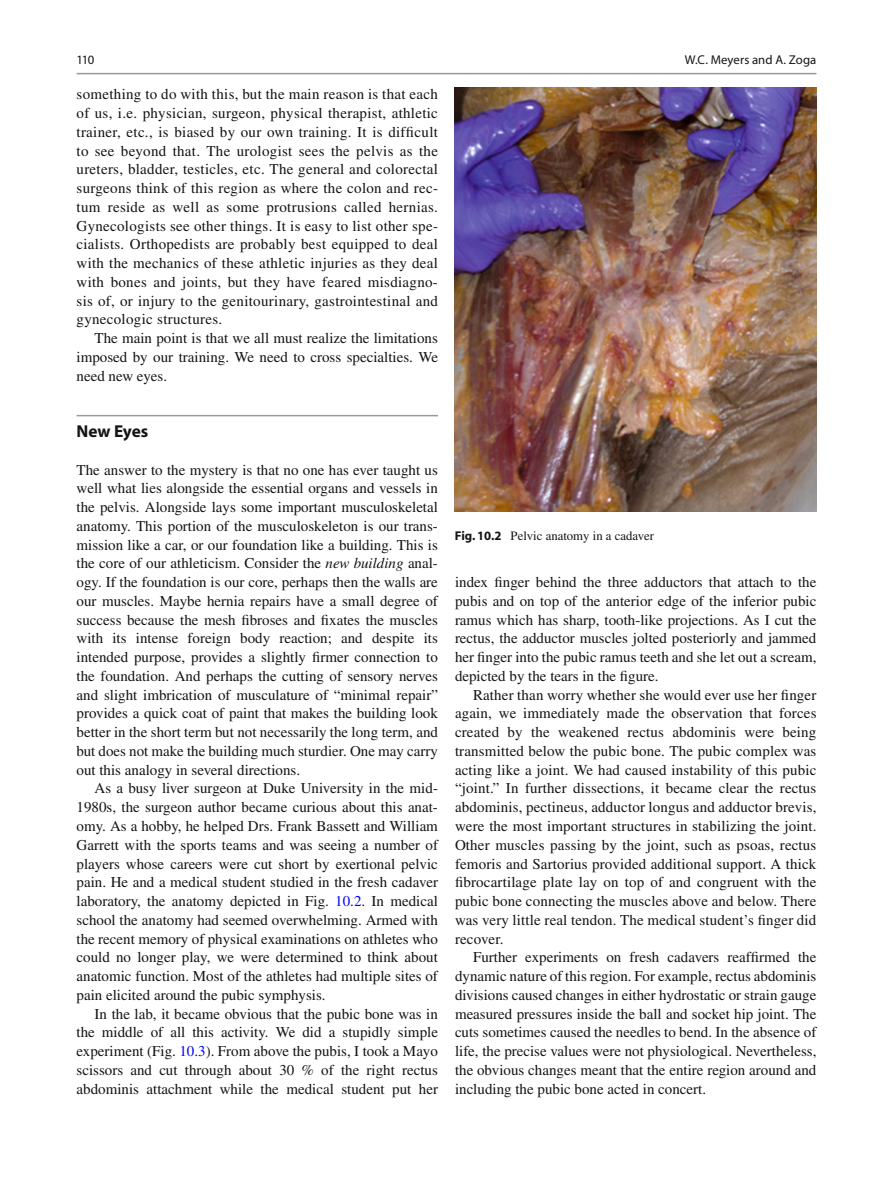
<style>
.page{position:relative;width:893px;height:1187px;background:#fff}
.page>*{position:absolute;margin:0;border:0;box-sizing:border-box;transform-origin:0 0}
.t1{font:700 17.25px "Myriad";letter-spacing:-.005em;color:#131413}
.t2{font:15px/18.8px "Times";color:#131413;text-align:justify}
.t3{font:12.75px "Times";color:#131413}
.t4{font:12.75px "Myriad";letter-spacing:.005em;color:#131413}
.s1{font-style:italic}
.s2{color:#00f}
.s3{font-family:"Myriad";font-weight:700}
</style>
<div class="page">
<hr style="left:77px;top:415px;width:361px;height:1px;background:#989898">
<img style="left:455px;top:88px;width:361px;height:423px">
<hr style="left:77px;top:73px;width:739px;height:1px;background:#989898">
<p class="t4" style="left:77px;top:55px;width:19px">110</p>
<p class="t2" style="left:77px;top:86px;width:363px">something to do with this, but the main reason is that each of us, i.e. physician, surgeon, physical therapist, athletic trainer, etc., is biased by our own training. It is difficult to see beyond that. The urologist sees the pelvis as the ureters, bladder, testicles, etc. The general and colorectal surgeons think of this region as where the colon and rec&shy;tum reside as well as some protrusions called hernias.<br>Gynecologists see other things. It is easy to list other spe&shy;cialists. Orthopedists are probably best equipped to deal with the mechanics of these athletic injuries as they deal with bones and joints, but they have feared misdiagno&shy;sis of, or injury to the genitourinary, gastrointestinal and gynecologic structures.</p>
<p class="t2" style="left:77px;top:330px;width:363px;text-indent:18px">The main point is that we all must realize the limitations imposed by our training. We need to cross specialties. We need new eyes.</p>
<p class="t4" style="left:685px;top:55px;width:133px">W.C. Meyers and A. Zoga</p>
<p class="t1" style="left:77px;top:425px;width:73px">New Eyes</p>
<p class="t2" style="left:77px;top:461px;width:363px">The answer to the mystery is that no one has ever taught us well what lies alongside the essential organs and vessels in the pelvis. Alongside lays some important musculoskeletal anatomy. This portion of the musculoskeleton is our trans&shy;mission like a car, or our foundation like a building. This is the core of our athleticism. Consider the <span class="s1">new building</span> anal&shy;ogy. If the foundation is our core, perhaps then the walls are our muscles. Maybe hernia repairs have a small degree of success because the mesh fibroses and fixates the muscles with its intense foreign body reaction; and despite its intended purpose, provides a slightly firmer connection to the foundation. And perhaps the cutting of sensory nerves and slight imbrication of musculature of “minimal repair” provides a quick coat of paint that makes the building look better in the short term but not necessarily the long term, and but does not make the building much sturdier. One may carry out this analogy in several directions.</p>
<p class="t2" style="left:77px;top:780px;width:363px;text-indent:18px">As a busy liver surgeon at Duke University in the mid-1980s, the surgeon author became curious about this anat&shy;omy. As a hobby, he helped Drs. Frank Bassett and William Garrett with the sports teams and was seeing a number of players whose careers were cut short by exertional pelvic pain. He and a medical student studied in the fresh cadaver laboratory, the anatomy depicted in Fig. <span class="s2">10.2</span> . In medical school the anatomy had seemed overwhelming. Armed with the recent memory of physical examinations on athletes who could no longer play, we were determined to think about anatomic function. Most of the athletes had multiple sites of pain elicited around the pubic symphysis.</p>
<p class="t2" style="left:77px;top:1005px;width:363px;text-indent:18px">In the lab, it became obvious that the pubic bone was in the middle of all this activity. We did a stupidly simple experiment (Fig. <span class="s2">10.3</span> ). From above the pubis, I took a Mayo scissors and cut through about 30 % of the right rectus abdominis attachment while the medical student put her</p>
<p class="t3" style="left:455px;top:531px;width:200px"><span class="s3">Fig. 10.2</span> Pelvic anatomy in a cadaver</p>
<p class="t2" style="left:455px;top:574px;width:363px">index finger behind the three adductors that attach to the pubis and on top of the anterior edge of the inferior pubic ramus which has sharp, tooth-like projections. As I cut the rectus, the adductor muscles jolted posteriorly and jammed her finger into the pubic ramus teeth and she let out a scream, depicted by the tears in the figure.</p>
<p class="t2" style="left:455px;top:686px;width:363px;text-indent:18px">Rather than worry whether she would ever use her finger again, we immediately made the observation that forces created by the weakened rectus abdominis were being transmitted below the pubic bone. The pubic complex was acting like a joint. We had caused instability of this pubic “joint.” In further dissections, it became clear the rectus abdominis, pectineus, adductor longus and adductor brevis, were the most important structures in stabilizing the joint.<br>Other muscles passing by the joint, such as psoas, rectus femoris and Sartorius provided additional support. A thick fibrocartilage plate lay on top of and congruent with the pubic bone connecting the muscles above and below. There was very little real tendon. The medical student’s finger did recover.</p>
<p class="t2" style="left:455px;top:949px;width:363px;text-indent:18px">Further experiments on fresh cadavers reaffirmed the dynamic nature of this region. For example, rectus abdominis divisions caused changes in either hydrostatic or strain gauge measured pressures inside the ball and socket hip joint. The cuts sometimes caused the needles to bend. In the absence of life, the precise values were not physiological. Nevertheless, the obvious changes meant that the entire region around and including the pubic bone acted in concert.</p>
</div>
